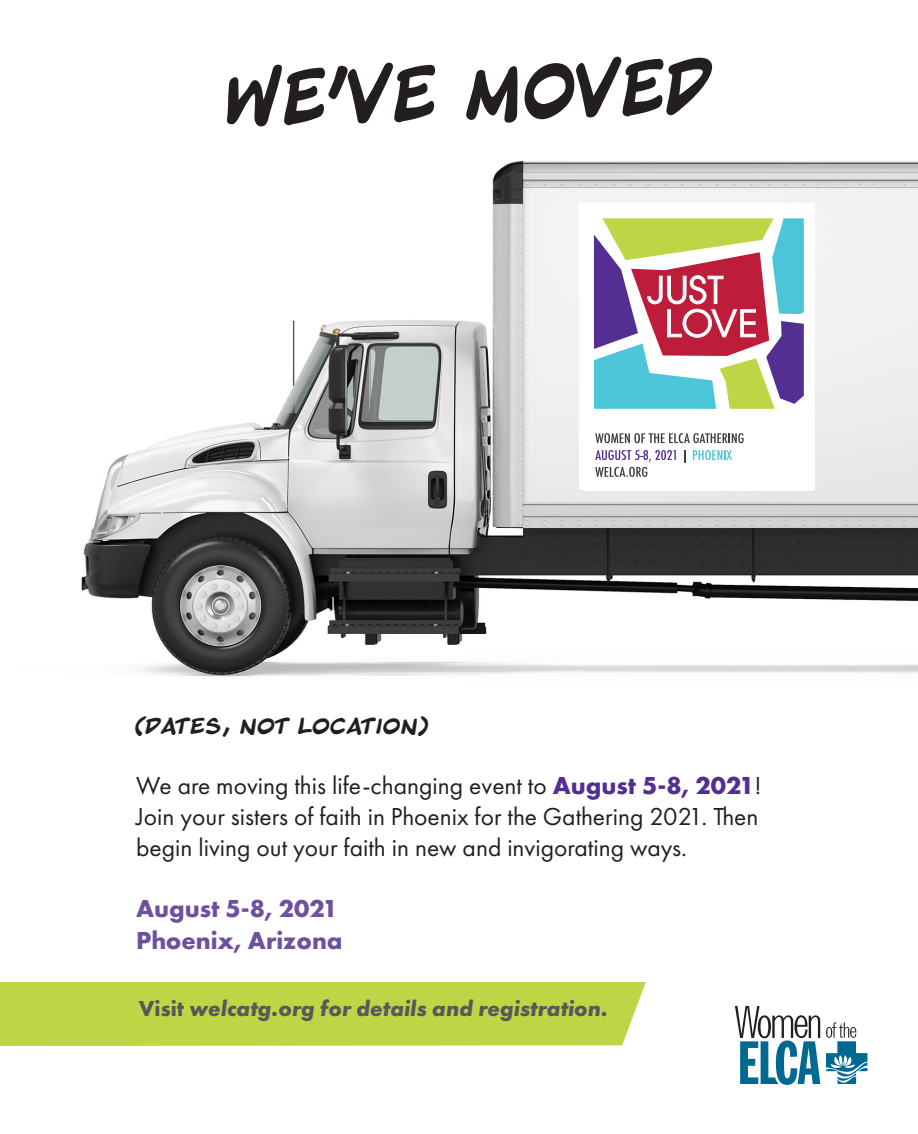
<style>
.page{position:relative;width:918px;height:1134px;background:#fff}
.page>*{position:absolute;margin:0;border:0;box-sizing:border-box;transform-origin:0 0}
.t1{font:25.5px/30.6px "Futura PT";color:#231f20}
.t2{font:700 25.5px "Futura PT";color:#6d509f}
.t3{font:italic 700 22.5px "Futura PT";color:#57585a}
.t4{font:700 16.5px "Blambot Pro BB";color:#231f20}
.s1{font-weight:700;color:#522f90}
.s2{font-style:normal}
</style>
<div class="page">
<img style="left:81px;top:56px;width:837px;height:621px">
<div style="left:0;top:982px;width:646px;height:64px;background:#bcd646"></div>
<svg style="left:227px;top:57px;width:485px;height:70px"></svg>
<div style="left:579px;top:204px;width:236px;height:286px;background:#fff"></div>
<svg style="left:594px;top:218px;width:210px;height:191px"></svg>
<svg style="left:595px;top:433px;width:149px;height:10px"></svg>
<svg style="left:684px;top:450px;width:2px;height:12px"></svg>
<svg style="left:693px;top:450px;width:39px;height:10px"></svg>
<svg style="left:595px;top:450px;width:81px;height:27px"></svg>
<svg style="left:735px;top:1006px;width:85px;height:79px"></svg>
<svg style="left:826px;top:1022px;width:42px;height:62px"></svg>
<p class="t4" style="left:136px;top:716px;width:294px">(DATES, NOT LOCATION)</p>
<p class="t1" style="left:136px;top:770px;width:627px">We are moving this life-changing event to <span class="s1">August 5-8, 2021</span>!<br>Join your sisters of faith in Phoenix for the Gathering 2021. Then begin living out your faith in new and invigorating ways.</p>
<p class="t2" style="left:136px;top:892px;width:203px">August 5-8, 2021</p>
<p class="t2" style="left:136px;top:924px;width:208px">Phoenix, Arizona</p>
<p class="t3" style="left:139px;top:995px;width:471px"><span class="s2">Visit</span> welcatg.org for details and registration.</p>
</div>
